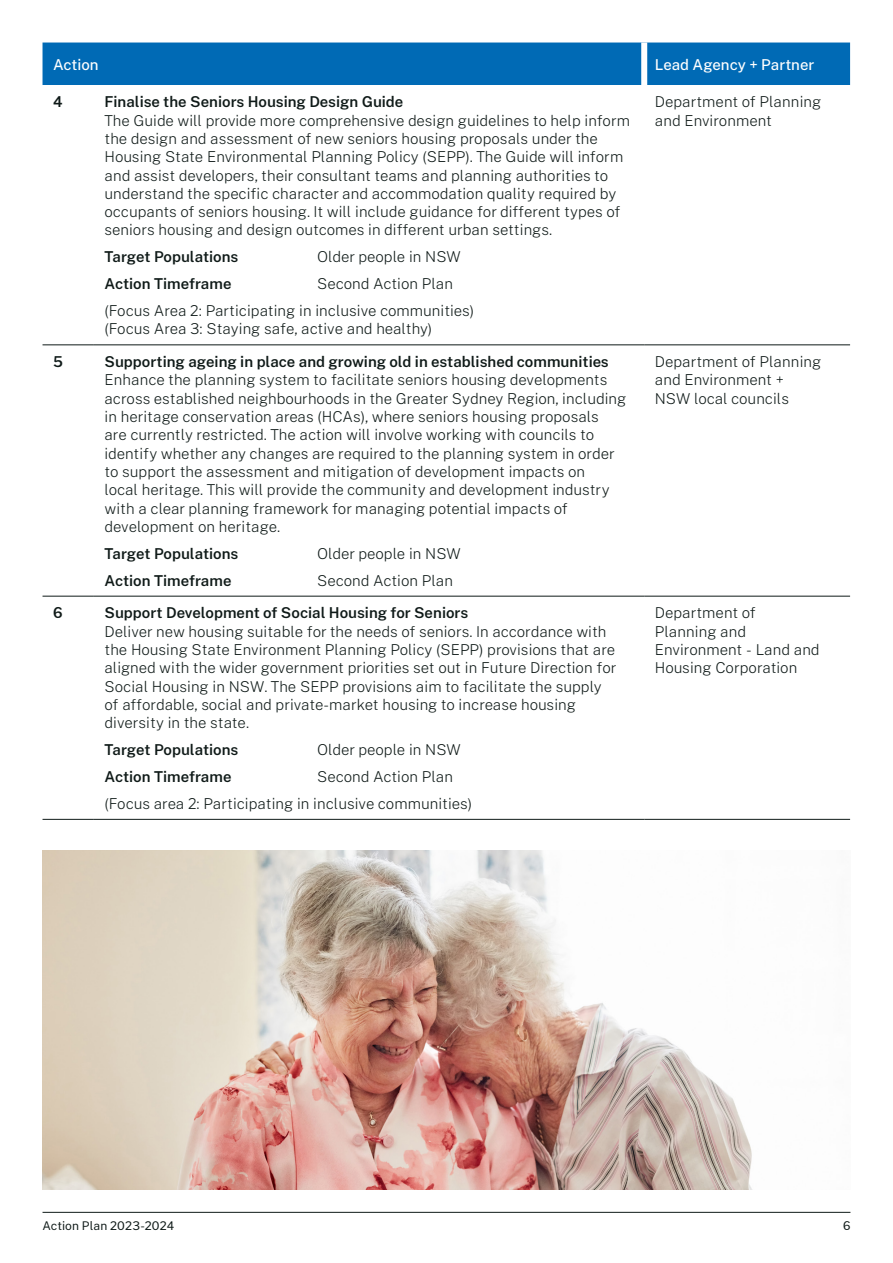
<style>
.page{position:relative;width:893px;height:1263px;background:#fff}
.page>*{position:absolute;margin:0;border:0;box-sizing:border-box;transform-origin:0 0}
.t1{font:200 15px/18.3px "Public Sans";color:#0f1a18}
.t2{font:600 15px "Public Sans";color:#0f1a18}
.t3{font:500 15px "Public Sans";color:#fff}
.t4{font:12px "Public Sans";letter-spacing:.01em;color:#0f1a18}
</style>
<div class="page">
<img style="left:43px;top:850px;width:709px;height:339px">
<div style="left:43px;top:43px;width:807px;height:42px;background:#006ab5"></div>
<svg style="left:43px;top:344px;width:807px;height:475px"></svg>
<div style="left:641px;top:43px;width:6px;height:42px;background:#fff"></div>
<hr style="left:43px;top:345px;width:51px;height:1px;background:#0f1a18">
<hr style="left:94px;top:345px;width:550px;height:1px;background:#0f1a18">
<hr style="left:644px;top:345px;width:206px;height:1px;background:#0f1a18">
<hr style="left:43px;top:596px;width:51px;height:1px;background:#0f1a18">
<hr style="left:94px;top:596px;width:550px;height:1px;background:#0f1a18">
<hr style="left:644px;top:596px;width:206px;height:1px;background:#0f1a18">
<hr style="left:43px;top:819px;width:51px;height:1px;background:#0f1a18">
<hr style="left:94px;top:819px;width:550px;height:1px;background:#0f1a18">
<hr style="left:644px;top:819px;width:206px;height:1px;background:#0f1a18">
<hr style="left:43px;top:1212px;width:807px;height:1px;background:#0f1a18">
<p class="t3" style="left:53px;top:55px;width:47px">Action</p>
<p class="t3" style="left:655px;top:55px;width:161px">Lead Agency + Partner</p>
<p class="t2" style="left:53px;top:93px;width:11px">4</p>
<p class="t2" style="left:105px;top:93px;width:300px">Finalise the Seniors Housing Design Guide</p>
<p class="t1" style="left:105px;top:111px;width:527px">The Guide will provide more comprehensive design guidelines to help inform the design and assessment of new seniors housing proposals under the Housing State Environmental Planning Policy (SEPP). The Guide will inform and assist developers, their consultant teams and planning authorities to understand the specific character and accommodation quality required by occupants of seniors housing. It will include guidance for different types of seniors housing and design outcomes in different urban settings.</p>
<p class="t2" style="left:105px;top:247px;width:135px">Target Populations</p>
<p class="t1" style="left:317px;top:247px;width:145px">Older people in NSW</p>
<p class="t2" style="left:105px;top:274px;width:128px">Action Timeframe</p>
<p class="t1" style="left:317px;top:274px;width:137px">Second Action Plan</p>
<p class="t1" style="left:105px;top:301px;width:371px">(Focus Area 2: Participating in inclusive communities)</p>
<p class="t1" style="left:105px;top:319px;width:329px">(Focus Area 3: Staying safe, active and healthy)</p>
<p class="t1" style="left:655px;top:93px;width:168px">Department of Planning and Environment</p>
<p class="t2" style="left:53px;top:352px;width:11px">5</p>
<p class="t2" style="left:105px;top:352px;width:506px">Supporting ageing in place and growing old in established communities</p>
<p class="t1" style="left:105px;top:371px;width:523px">Enhance the planning system to facilitate seniors housing developments across established neighbourhoods in the Greater Sydney Region, including in heritage conservation areas (HCAs), where seniors housing proposals<br>are currently restricted. The action will involve working with councils to identify whether any changes are required to the planning system in order to support the assessment and mitigation of development impacts on<br>local heritage. This will provide the community and development industry with a clear planning framework for managing potential impacts of development on heritage.</p>
<p class="t2" style="left:105px;top:544px;width:135px">Target Populations</p>
<p class="t1" style="left:317px;top:544px;width:145px">Older people in NSW</p>
<p class="t2" style="left:105px;top:571px;width:128px">Action Timeframe</p>
<p class="t1" style="left:317px;top:571px;width:137px">Second Action Plan</p>
<p class="t2" style="left:53px;top:604px;width:11px">6</p>
<p class="t2" style="left:105px;top:604px;width:365px">Support Development of Social Housing for Seniors</p>
<p class="t1" style="left:105px;top:622px;width:513px">Deliver new housing suitable for the needs of seniors. In accordance with the Housing State Environment Planning Policy (SEPP) provisions that are aligned with the wider government priorities set out in Future Direction for Social Housing in NSW. The SEPP provisions aim to facilitate the supply of affordable, social and private-market housing to increase housing diversity in the state.</p>
<p class="t2" style="left:105px;top:740px;width:135px">Target Populations</p>
<p class="t1" style="left:317px;top:740px;width:145px">Older people in NSW</p>
<p class="t2" style="left:105px;top:767px;width:128px">Action Timeframe</p>
<p class="t1" style="left:317px;top:767px;width:137px">Second Action Plan</p>
<p class="t1" style="left:105px;top:794px;width:369px">(Focus area 2: Participating in inclusive communities)</p>
<p class="t1" style="left:655px;top:352px;width:168px">Department of Planning and Environment +<br>NSW local councils</p>
<p class="t1" style="left:655px;top:604px;width:166px">Department of<br>Planning and<br>Environment - Land and<br>Housing Corporation</p>
<p class="t4" style="left:43px;top:1218px;width:133px">Action Plan 2023-2024</p>
<p class="t4" style="left:843px;top:1218px;width:9px">6</p>
</div>
